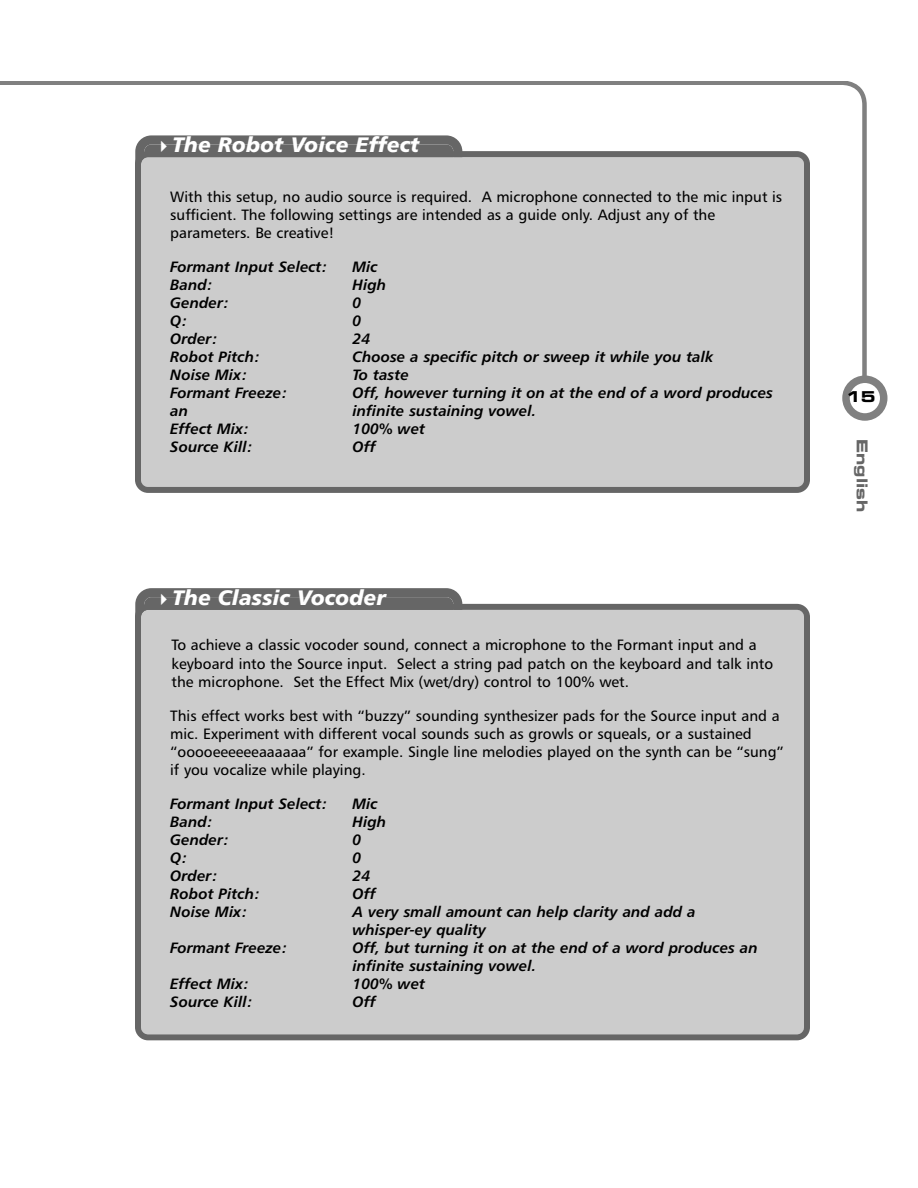
<style>
.page{position:relative;width:918px;height:1188px;background:#fff}
.page>*{position:absolute;margin:0;border:0;box-sizing:border-box;transform-origin:0 0}
.t1{font:21px "Humanist 777 BT Black Italic B";color:#fff}
.t2{font:15px/18px "Humanist 777 BT Roman B";color:#000}
.t3{font:15px/18px "Humanist 777 BT Bold Italic B";color:#000}
.t4{font:15px "Eurostile Bold Extended Two";color:#666}
.t5{font:15px "Eurostile Bold Extended Two";color:#000}
</style>
<div class="page">
<svg style="left:0;top:81px;width:869px;height:304px"></svg>
<div style="left:842px;top:376px;width:45px;height:45px;border:8px solid #808080;border-radius:50%"></div>
<div style="left:144px;top:144px;width:309px;height:45px;background:#666;border-radius:7px"></div>
<div style="left:135px;top:135px;width:327px;height:63px;border:9px solid #666;border-radius:12px"></div>
<div style="left:141px;top:157px;width:663px;height:330px;background:#ccc;border-radius:7px"></div>
<div style="left:135px;top:151px;width:675px;height:342px;border:6px solid #666;border-radius:10px"></div>
<div style="left:144px;top:597px;width:309px;height:45px;background:#666;border-radius:7px"></div>
<div style="left:135px;top:588px;width:327px;height:63px;border:9px solid #666;border-radius:12px"></div>
<div style="left:141px;top:610px;width:663px;height:424px;background:#ccc;border-radius:7px"></div>
<div style="left:135px;top:604px;width:675px;height:436px;border:6px solid #666;border-radius:10px"></div>
<svg style="left:161px;top:141px;width:6px;height:11px"></svg>
<svg style="left:161px;top:594px;width:6px;height:11px"></svg>
<h1 class="t1" style="left:172px;top:137px;width:249px">The Robot Voice Effect</h1>
<p class="t2" style="left:170px;top:189px;width:614px">With this setup, no audio source is required. A microphone connected to the mic input is sufficient. The following settings are intended as a guide only. Adjust any of the parameters. Be creative!</p>
<p class="t3" style="left:170px;top:259px;width:159px">Formant Input Select:</p>
<p class="t3" style="left:352px;top:259px;width:27px">Mic</p>
<p class="t3" style="left:170px;top:277px;width:44px">Band:</p>
<p class="t3" style="left:352px;top:277px;width:35px">High</p>
<p class="t3" style="left:170px;top:295px;width:61px">Gender:</p>
<p class="t3" style="left:352px;top:295px;width:10px">0</p>
<p class="t3" style="left:170px;top:313px;width:19px">Q:</p>
<p class="t3" style="left:353px;top:313px;width:10px">0</p>
<p class="t3" style="left:170px;top:331px;width:49px">Order:</p>
<p class="t3" style="left:352px;top:331px;width:19px">24</p>
<p class="t3" style="left:170px;top:349px;width:92px">Robot Pitch:</p>
<p class="t3" style="left:352px;top:349px;width:363px">Choose a specific pitch or sweep it while you talk</p>
<p class="t3" style="left:170px;top:367px;width:79px">Noise Mix:</p>
<p class="t3" style="left:352px;top:367px;width:58px">To taste</p>
<p class="t3" style="left:170px;top:385px;width:119px">Formant Freeze:</p>
<p class="t3" style="left:353px;top:385px;width:422px">Off, however turning it on at the end of a word produces</p>
<p class="t3" style="left:170px;top:403px;width:19px">an</p>
<p class="t3" style="left:352px;top:403px;width:185px">infinite sustaining vowel.</p>
<p class="t3" style="left:170px;top:421px;width:81px">Effect Mix:</p>
<p class="t3" style="left:352px;top:421px;width:74px">100% wet</p>
<p class="t3" style="left:170px;top:439px;width:84px">Source Kill:</p>
<p class="t3" style="left:352px;top:439px;width:25px">Off</p>
<h1 class="t1" style="left:172px;top:589px;width:215px">The Classic Vocoder</h1>
<p class="t2" style="left:172px;top:637px;width:603px">To achieve a classic vocoder sound, connect a microphone to the Formant input and a keyboard into the Source input. Select a string pad patch on the keyboard and talk into the microphone. Set the Effect Mix (wet/dry) control to 100% wet.</p>
<p class="t2" style="left:170px;top:708px;width:615px">This effect works best with “buzzy” sounding synthesizer pads for the Source input and a mic. Experiment with different vocal sounds such as growls or squeals, or a sustained “ooooeeeeeeaaaaaa” for example. Single line melodies played on the synth can be “sung” if you vocalize while playing.</p>
<p class="t3" style="left:170px;top:796px;width:159px">Formant Input Select:</p>
<p class="t3" style="left:352px;top:796px;width:27px">Mic</p>
<p class="t3" style="left:170px;top:814px;width:44px">Band:</p>
<p class="t3" style="left:352px;top:814px;width:35px">High</p>
<p class="t3" style="left:170px;top:832px;width:61px">Gender:</p>
<p class="t3" style="left:352px;top:832px;width:10px">0</p>
<p class="t3" style="left:170px;top:850px;width:19px">Q:</p>
<p class="t3" style="left:353px;top:850px;width:10px">0</p>
<p class="t3" style="left:170px;top:868px;width:49px">Order:</p>
<p class="t3" style="left:352px;top:868px;width:19px">24</p>
<p class="t3" style="left:170px;top:886px;width:92px">Robot Pitch:</p>
<p class="t3" style="left:352px;top:886px;width:25px">Off</p>
<p class="t3" style="left:170px;top:904px;width:79px">Noise Mix:</p>
<p class="t3" style="left:352px;top:904px;width:345px">A very small amount can help clarity and add a whisper-ey quality</p>
<p class="t3" style="left:170px;top:940px;width:119px">Formant Freeze:</p>
<p class="t3" style="left:352px;top:940px;width:407px">Off, but turning it on at the end of a word produces an infinite sustaining vowel.</p>
<p class="t3" style="left:170px;top:976px;width:81px">Effect Mix:</p>
<p class="t3" style="left:352px;top:976px;width:74px">100% wet</p>
<p class="t3" style="left:170px;top:994px;width:84px">Source Kill:</p>
<p class="t3" style="left:352px;top:994px;width:25px">Off</p>
<p class="t5" style="left:846px;top:391px;width:31px">15</p>
<p class="t4" style="left:868px;top:439px;width:74px;rotate:90deg">English</p>
</div>
